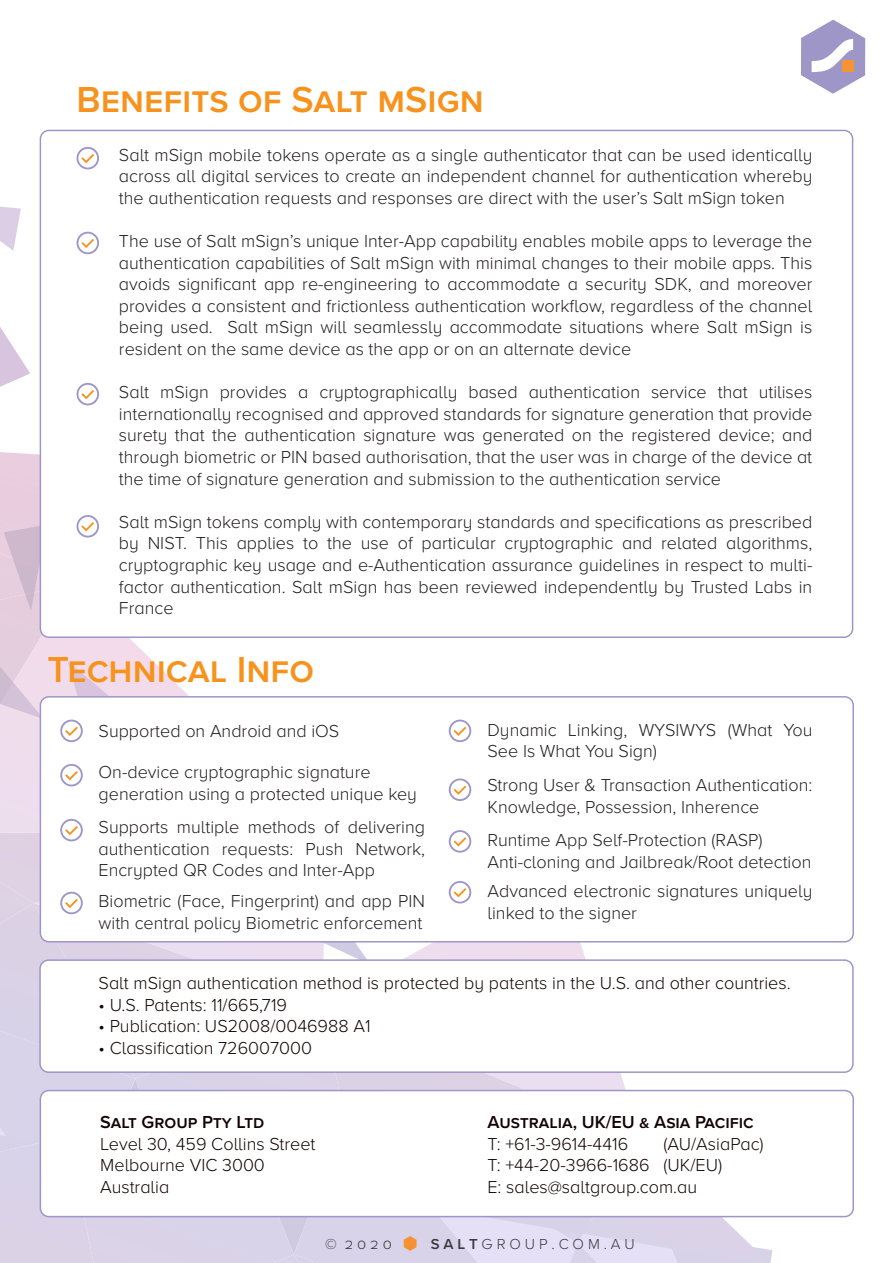
<style>
.page{position:relative;width:893px;height:1263px;background:#fff}
.page>*{position:absolute;margin:0;border:0;box-sizing:border-box;transform-origin:0 0}
.t1{font:600 37.5px "Proxima Nova S";color:#f7931d}
.t2{font:300 18px/21.6px "Proxima Nova A";color:#231f20}
.t3{font:300 18px/21.6px "Proxima Nova A";color:#130304}
.t4{font:600 18px "Proxima Nova S";color:#130304}
.t5{font:300 15px "Proxima Nova A";color:#373b3e}
.t6{font:300 15px "Proxima Nova S";color:#373b3e}
.s1{font-weight:600}
</style>
<div class="page">
<svg style="left:801px;top:20px;width:64px;height:74px"></svg>
<div style="left:842px;top:61px;width:11px;height:11px;background:#f69332"></div>
<svg style="left:77px;top:147px;width:22px;height:22px"></svg>
<svg style="left:77px;top:232px;width:22px;height:22px"></svg>
<svg style="left:77px;top:383px;width:22px;height:22px"></svg>
<svg style="left:0;top:452px;width:246px;height:346px"></svg>
<svg style="left:449px;top:719px;width:22px;height:23px"></svg>
<svg style="left:449px;top:778px;width:22px;height:23px"></svg>
<svg style="left:0;top:819px;width:772px;height:444px"></svg>
<div style="left:40px;top:960px;width:813px;height:112px;background:#fff;border-radius:9px"></div>
<div style="left:39px;top:959px;width:815px;height:114px;border:2px solid #9f96c8;border-radius:9px"></div>
<h1 class="t1" style="left:77px;top:72px;width:409px">Benefits of Salt mSign</h1>
<p class="t2" style="left:119px;top:143px;width:695px;text-align:justify">Salt mSign mobile tokens operate as a single authenticator that can be used identically across all digital services to create an independent channel for authentication whereby the authentication requests and responses are direct with the user’s Salt mSign token</p>
<p class="t2" style="left:119px;top:229px;width:695px;text-align:justify">The use of Salt mSign’s unique Inter-App capability enables mobile apps to leverage the authentication capabilities of Salt mSign with minimal changes to their mobile apps. This avoids significant app re-engineering to accommodate a security SDK, and moreover provides a consistent and frictionless authentication workflow, regardless of the channel being used. Salt mSign will seamlessly accommodate situations where Salt mSign is resident on the same device as the app or on an alternate device</p>
<p class="t2" style="left:119px;top:380px;width:695px;text-align:justify">Salt mSign provides a cryptographically based authentication service that utilises internationally recognised and approved standards for signature generation that provide surety that the authentication signature was generated on the registered device; and through biometric or PIN based authorisation, that the user was in charge of the device at the time of signature generation and submission to the authentication service</p>
<p class="t2" style="left:119px;top:510px;width:695px;text-align:justify">Salt mSign tokens comply with contemporary standards and specifications as prescribed by NIST. This applies to the use of particular cryptographic and related algorithms, cryptographic key usage and e-Authentication assurance guidelines in respect to multi&shy;factor authentication. Salt mSign has been reviewed independently by Trusted Labs in France</p>
<h1 class="t1" style="left:47px;top:641px;width:268px">Technical Info</h1>
<p class="t2" style="left:99px;top:719px;width:242px">Supported on Android and iOS</p>
<p class="t2" style="left:487px;top:718px;width:326px">Dynamic Linking, WYSIWYS (What You<br>See Is What You Sign)</p>
<p class="t2" style="left:99px;top:760px;width:320px">On-device cryptographic signature generation using a protected unique key</p>
<p class="t2" style="left:99px;top:815px;width:328px;text-align:justify">Supports multiple methods of delivering authentication requests: Push Network, Encrypted QR Codes and Inter-App</p>
<p class="t2" style="left:99px;top:889px;width:328px">Biometric (Face, Fingerprint) and app PIN with central policy Biometric enforcement</p>
<p class="t2" style="left:487px;top:774px;width:326px">Strong User &amp; Transaction Authentication:<br>Knowledge, Possession, Inherence</p>
<p class="t2" style="left:487px;top:829px;width:325px">Runtime App Self-Protection (RASP)<br>Anti-cloning and Jailbreak/Root detection</p>
<p class="t2" style="left:487px;top:879px;width:326px">Advanced electronic signatures uniquely linked to the signer</p>
<p class="t3" style="left:99px;top:971px;width:694px">Salt mSign authentication method is protected by patents in the U.S. and other countries.</p>
<p class="t3" style="left:99px;top:993px;width:190px">• U.S. Patents: 11/665,719</p>
<p class="t3" style="left:99px;top:1015px;width:273px">• Publication: US2008/0046988 A1</p>
<p class="t3" style="left:99px;top:1036px;width:215px">• Classification 726007000</p>
<p class="t4" style="left:100px;top:1109px;width:165px">Salt Group Pty Ltd</p>
<p class="t3" style="left:100px;top:1132px;width:217px">Level 30, 459 Collins Street<br>Melbourne VIC 3000<br>Australia</p>
<p class="t4" style="left:487px;top:1109px;width:268px">Australia, UK/EU &amp; Asia Pacific</p>
<p class="t3" style="left:487px;top:1132px;width:211px">T: +61-3-9614-4416<br>T: +44-20-3966-1686<br>E: sales@saltgroup.com.au</p>
<p class="t3" style="left:663px;top:1132px;width:102px">(AU/AsiaPac) (UK/EU)</p>
<p class="t6" style="left:325px;top:1233px;width:68px">© 2 0 2 0</p>
<p class="t5" style="left:431px;top:1233px;width:205px"><span class="s1">S A L T</span> G R O U P . C O M . A U</p>
</div>
